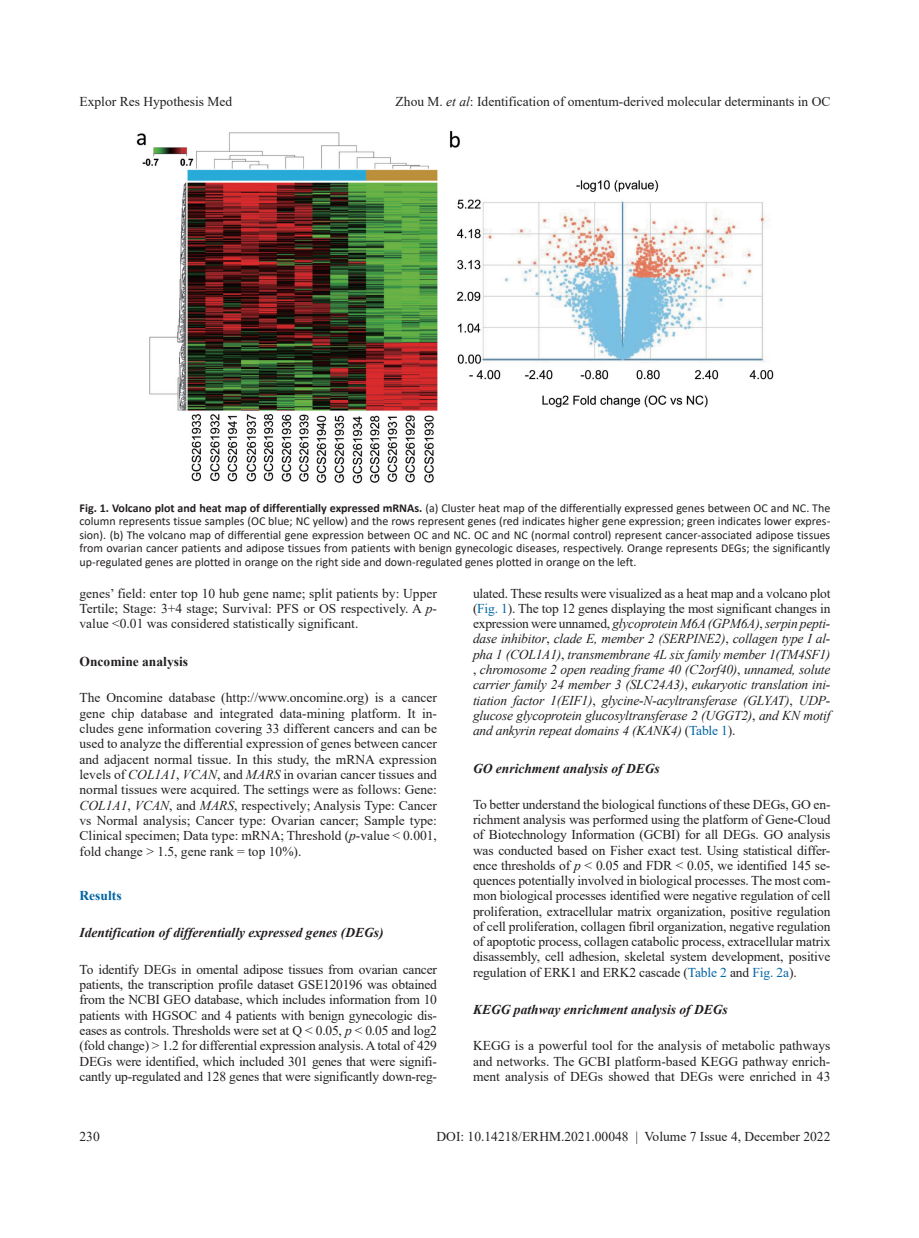
<style>
.page{position:relative;width:919px;height:1238px;background:#fff}
.page>*{position:absolute;margin:0;border:0;box-sizing:border-box;transform-origin:0 0}
.t1{font:13.5px/15.3px "Times New Roman";color:#231f20;text-align:justify}
.t2{font:italic 13.5px/15.3px "Times New Roman";letter-spacing:-.015em;color:#231f20;text-align:justify}
.t3{font:italic 700 13.5px "Times New Roman";color:#231f20}
.t4{font:700 13.5px "Times New Roman";color:#231f20}
.t5{font:700 13.5px "Times New Roman";color:#0065a4}
.t6{font:12px/13.5px "Calibri";color:#231f20;text-align:justify}
.s1{font-style:italic}
.s2{font-weight:700}
.s3{font-style:normal}
.s4{font-style:normal;color:#0065a4}
.s5{color:#0065a4}
</style>
<div class="page">
<img style="left:136px;top:130px;width:638px;height:354px">
<p class="t1" style="left:80px;top:93px;width:154px">Explor Res Hypothesis Med</p>
<p class="t1" style="left:395px;top:93px;width:436px">Zhou M. <span class="s1">et al</span>: Identification of omentum-derived molecular determinants in OC</p>
<p class="t6" style="left:80px;top:500px;width:752px"><span class="s2">Fig. 1. Volcano plot and heat map of differentially expressed mRNAs.</span> (a) Cluster heat map of the differentially expressed genes between OC and NC. The column represents tissue samples (OC blue; NC yellow) and the rows represent genes (red indicates higher gene expression; green indicates lower expres&shy;sion). (b) The volcano map of differential gene expression between OC and NC. OC and NC (normal control) represent cancer-associated adipose tissues from ovarian cancer patients and adipose tissues from patients with benign gynecologic diseases, respectively. Orange represents DEGs; the significantly up-regulated genes are plotted in orange on the right side and down-regulated genes plotted in orange on the left.</p>
<p class="t1" style="left:80px;top:585px;width:359px">genes’ field: enter top 10 hub gene name; split patients by: Upper Tertile; Stage: 3+4 stage; Survival: PFS or OS respectively. A <span class="s1">p&shy;</span>value &lt;0.01 was considered statistically significant.</p>
<p class="t4" style="left:80px;top:651px;width:110px">Oncomine analysis</p>
<p class="t1" style="left:80px;top:689px;width:359px">The Oncomine database (http://www.oncomine.org) is a cancer gene chip database and integrated data-mining platform. It in&shy;cludes gene information covering 33 different cancers and can be used to analyze the differential expression of genes between cancer and adjacent normal tissue. In this study, the mRNA expression levels of <span class="s1">COL1A1</span>, <span class="s1">VCAN</span>, and <span class="s1">MARS</span> in ovarian cancer tissues and normal tissues were acquired. The settings were as follows: Gene:<br><span class="s1">COL1A1</span>, <span class="s1">VCAN</span>, and <span class="s1">MARS</span>, respectively; Analysis Type: Cancer vs Normal analysis; Cancer type: Ovarian cancer; Sample type:<br>Clinical specimen; Data type: mRNA; Threshold (<span class="s1">p</span>-value &lt; 0.001, fold change &gt; 1.5, gene rank = top 10%).</p>
<p class="t5" style="left:80px;top:885px;width:43px">Results</p>
<p class="t3" style="left:80px;top:923px;width:305px">Identification of differentially expressed genes (DEGs)</p>
<p class="t1" style="left:80px;top:961px;width:359px">To identify DEGs in omental adipose tissues from ovarian cancer patients, the transcription profile dataset GSE120196 was obtained from the NCBI GEO database, which includes information from 10 patients with HGSOC and 4 patients with benign gynecologic dis&shy;eases as controls. Thresholds were set at Q &lt; 0.05, <span class="s1">p</span> &lt; 0.05 and log2 (fold change) &gt; 1.2 for differential expression analysis. A total of 429<br>DEGs were identified, which included 301 genes that were signifi&shy;cantly up-regulated and 128 genes that were significantly down-reg-</p>
<p class="t2" style="left:473px;top:585px;width:359px"><span class="s3">ulated. These results were visualized as a heat map and a volcano plot (</span><span class="s4">Fig. 1</span><span class="s3">). The top 12 genes displaying the most significant changes in expression were unnamed,</span> glycoprotein M6A (GPM6A)<span class="s3">,</span> serpin pepti&shy;dase inhibitor<span class="s3">,</span> clade E, member 2 (SERPINE2)<span class="s3">,</span> collagen type I al&shy;pha 1 (COL1A1)<span class="s3">,</span> transmembrane 4L six family member 1(TM4SF1) <span class="s3">,</span> chromosome 2 open reading frame 40 (C2orf40)<span class="s3">,</span> unnamed, solute carrier family 24 member 3 (SLC24A3)<span class="s3">,</span> eukaryotic translation ini&shy;tiation factor 1(EIF1)<span class="s3">,</span> glycine-N-acyltransferase (GLYAT)<span class="s3">,</span> UDP&shy;glucose glycoprotein glucosyltransferase 2 (UGGT2)<span class="s3">,</span> and KN motif and ankyrin repeat domains 4 (KANK4) <span class="s3">(</span><span class="s4">Table 1</span><span class="s3">).</span></p>
<p class="t3" style="left:473px;top:758px;width:188px">GO enrichment analysis of DEGs</p>
<p class="t1" style="left:473px;top:796px;width:359px">To better understand the biological functions of these DEGs, GO en&shy;richment analysis was performed using the platform of Gene-Cloud of Biotechnology Information (GCBI) for all DEGs. GO analysis was conducted based on Fisher exact test. Using statistical differ&shy;ence thresholds of <span class="s1">p</span> &lt; 0.05 and FDR &lt; 0.05, we identified 145 se&shy;quences potentially involved in biological processes. The most com&shy;mon biological processes identified were negative regulation of cell proliferation, extracellular matrix organization, positive regulation of cell proliferation, collagen fibril organization, negative regulation of apoptotic process, collagen catabolic process, extracellular matrix disassembly, cell adhesion, skeletal system development, positive regulation of ERK1 and ERK2 cascade (<span class="s5">Table 2</span> and <span class="s5">Fig. 2a</span>).</p>
<p class="t3" style="left:473px;top:1000px;width:256px">KEGG pathway enrichment analysis of DEGs</p>
<p class="t1" style="left:473px;top:1037px;width:359px">KEGG is a powerful tool for the analysis of metabolic pathways and networks. The GCBI platform-based KEGG pathway enrich&shy;ment analysis of DEGs showed that DEGs were enriched in 43</p>
<p class="t1" style="left:80px;top:1128px;width:22px">230</p>
<p class="t1" style="left:436px;top:1128px;width:395px">DOI: 10.14218/ERHM.2021.00048 | Volume 7 Issue 4, December 2022</p>
</div>
